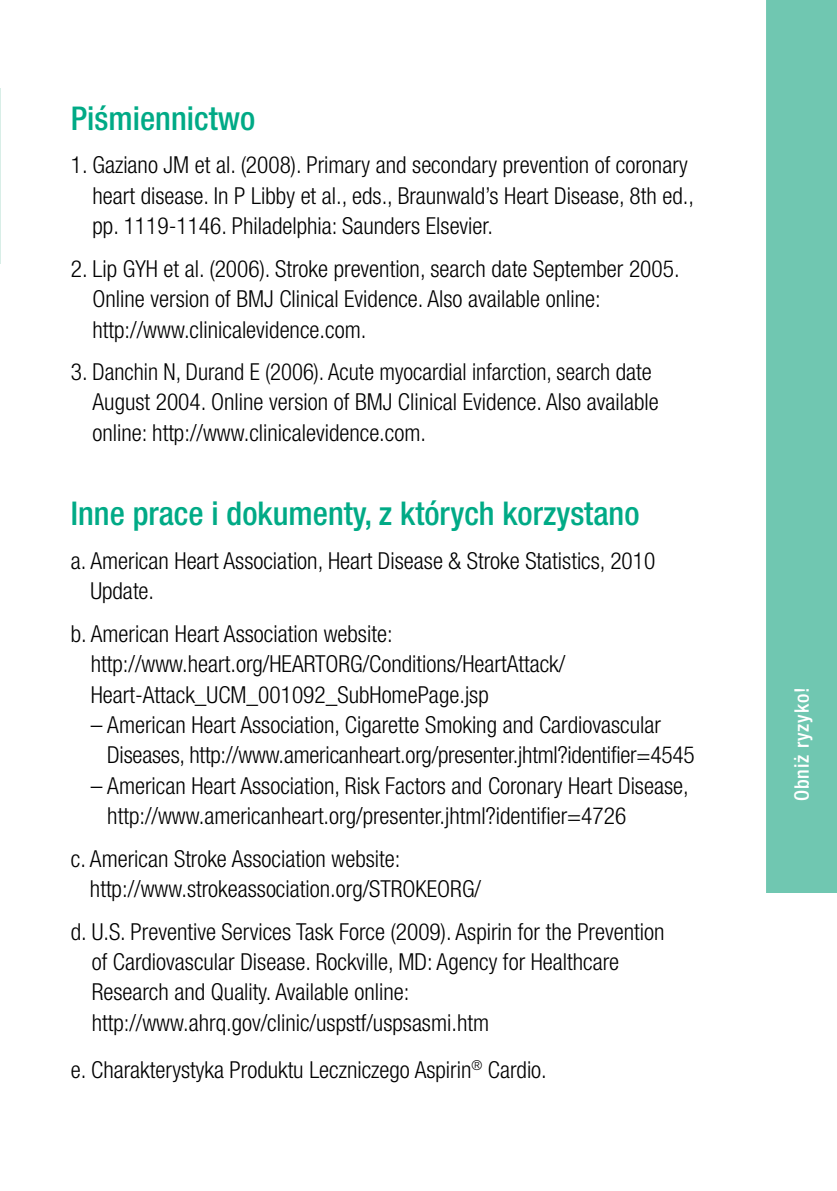
<style>
.page{position:relative;width:837px;height:1191px;background:#fff}
.page>*{position:absolute;margin:0;border:0;box-sizing:border-box;transform-origin:0 0}
.t1{font:500 condensed 32.75px "Helvetica Neue LT Pro";color:#00aa86}
.t2{font:300 condensed 23.5px/30.5px "Helvetica Neue LT Pro";color:#000}
.t3{font:500 condensed 20px "Helvetica Neue LT Pro";letter-spacing:.04em;color:#fff}
</style>
<div class="page">
<div style="left:766px;top:0;width:70px;height:893px;background:#70c7b1"></div>
<h1 class="t1" style="left:71px;top:99px;width:186px">Piśmiennictwo</h1>
<p class="t2" style="left:92px;top:150px;width:603px;text-indent:-22px">1. Gaziano JM et al. (2008). Primary and secondary prevention of coronary heart disease. In P Libby et al., eds., Braunwald’s Heart Disease, 8th ed., pp. 1119-1146. Philadelphia: Saunders Elsevier.</p>
<p class="t2" style="left:92px;top:253px;width:588px;text-indent:-22px">2. Lip GYH et al. (2006). Stroke prevention, search date September 2005.<br>Online version of BMJ Clinical Evidence. Also available online: http://www.clinicalevidence.com.</p>
<p class="t2" style="left:92px;top:356px;width:567px;text-indent:-22px">3. Danchin N, Durand E (2006). Acute myocardial infarction, search date<br>August 2004. Online version of BMJ Clinical Evidence. Also available online: http://www.clinicalevidence.com.</p>
<h1 class="t1" style="left:71px;top:494px;width:570px">Inne prace i dokumenty, z których korzystano</h1>
<p class="t2" style="left:90px;top:545px;width:566px;text-indent:-19px">a. American Heart Association, Heart Disease &amp; Stroke Statistics, 2010<br>Update.</p>
<p class="t2" style="left:91px;top:618px;width:475px;text-indent:-20px">b. American Heart Association website: http://www.heart.org/HEARTORG/Conditions/HeartAttack/<br>Heart-Attack_UCM_001092_SubHomePage.jsp</p>
<p class="t2" style="left:107px;top:709px;width:588px;text-indent:-16px">– American Heart Association, Cigarette Smoking and Cardiovascular<br>Diseases, http://www.americanheart.org/presenter.jhtml?identifier=4545</p>
<p class="t2" style="left:107px;top:770px;width:582px;text-indent:-16px">– American Heart Association, Risk Factors and Coronary Heart Disease, http://www.americanheart.org/presenter.jhtml?identifier=4726</p>
<p class="t2" style="left:90px;top:843px;width:392px;text-indent:-19px">c. American Stroke Association website: http://www.strokeassociation.org/STROKEORG/</p>
<p class="t2" style="left:92px;top:915px;width:574px;text-indent:-21px">d. U.S. Preventive Services Task Force (2009). Aspirin for the Prevention of Cardiovascular Disease. Rockville, MD: Agency for Healthcare Research and Quality. Available online: http://www.ahrq.gov/clinic/uspstf/uspsasmi.htm</p>
<p class="t2" style="left:71px;top:1054px;width:477px">e. Charakterystyka Produktu Leczniczego Aspirin<sup>®</sup> Cardio.</p>
<p class="t3" style="left:789px;top:801px;width:115px;rotate:-90deg">Obniż ryzyko!</p>
</div>
